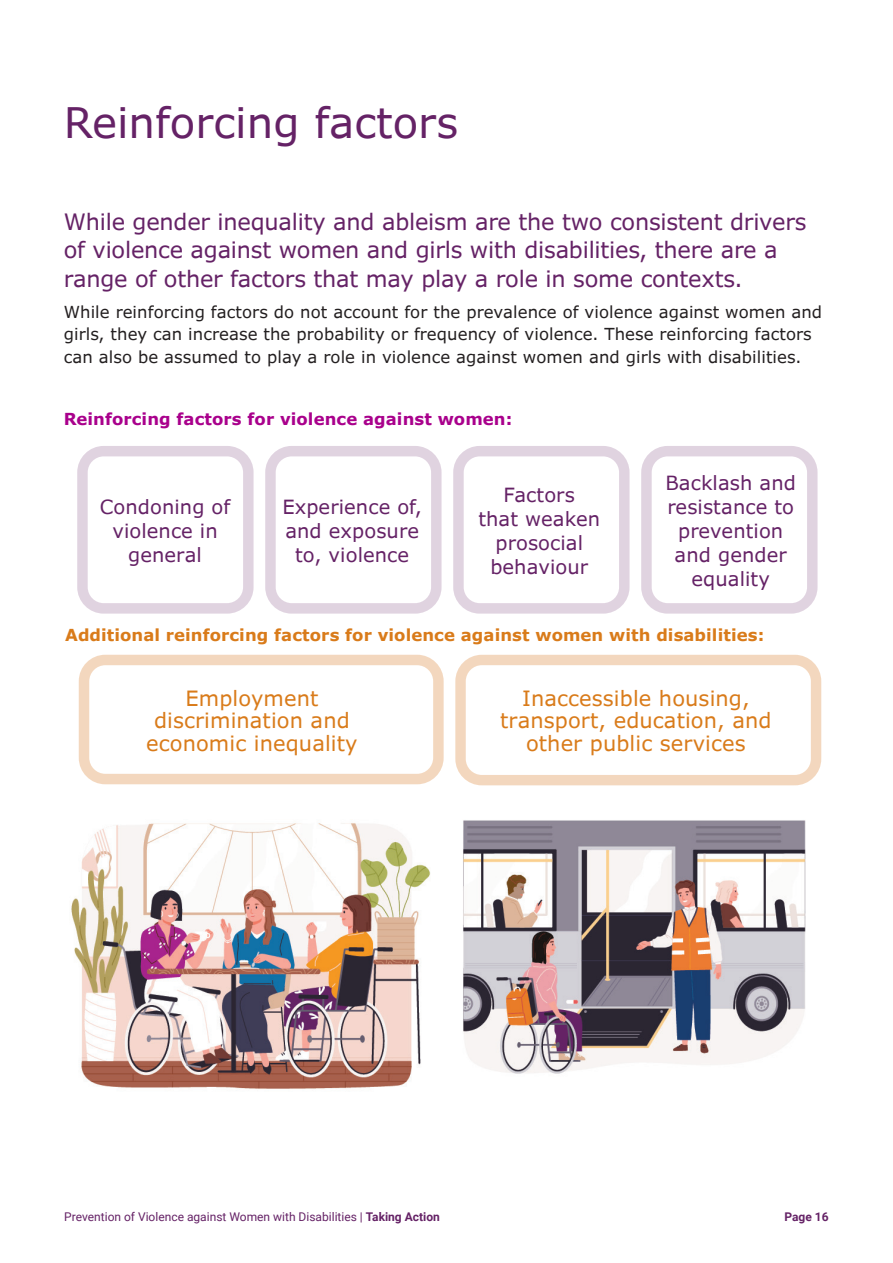
<style>
.page{position:relative;width:893px;height:1263px;background:#fff}
.page>*{position:absolute;margin:0;border:0;box-sizing:border-box;transform-origin:0 0}
.Heading_1{font:42px "Verdana Pro";color:#652266}
.Introduction{font:22.5px/28.5px "Verdana Pro";letter-spacing:-.01em;color:#652266}
.Body_copy{font:21px/22.5px "Verdana Pro";letter-spacing:.005em;color:#d97b1a;text-align:center}
.Body_copy-no_space{font:19.5px/24px "Verdana Pro";letter-spacing:.005em;color:#652266;text-align:center}
.Body_copy-2{font:16.5px/22.5px "Verdana Pro";letter-spacing:.005em;color:#231f20}
.Table_Heading{font:700 16.5px "Verdana Pro";letter-spacing:.005em;color:#d97b1a}
.Table_Heading-2{font:700 16.5px "Verdana Pro";letter-spacing:.005em;color:#a9008c}
.t1{font:12px "Roboto";color:#652266}
.t2{font:700 12px "Roboto";color:#652266}
.s1{font-weight:700}
</style>
<div class="page">
<div style="left:77px;top:446px;width:177px;height:168px;border:10px solid #652265;border-radius:21px"></div>
<div style="left:265px;top:446px;width:177px;height:168px;border:10px solid #652265;border-radius:21px"></div>
<div style="left:453px;top:446px;width:177px;height:168px;border:10px solid #652265;border-radius:21px"></div>
<div style="left:641px;top:446px;width:176px;height:168px;border:10px solid #652265;border-radius:21px"></div>
<div style="left:79px;top:655px;width:365px;height:129px;border:10px solid #da7c27;border-radius:21px"></div>
<div style="left:455px;top:655px;width:366px;height:130px;border:10px solid #da7c27;border-radius:21px"></div>
<img style="left:71px;top:823px;width:360px;height:266px">
<img style="left:463px;top:820px;width:343px;height:254px">
<p class="Heading_1" style="left:64px;top:96px;width:396px">Reinforcing factors</p>
<p class="Introduction" style="left:64px;top:208px;width:744px">While gender inequality and ableism are the two consistent drivers of violence against women and girls with disabilities, there are a range of other factors that may play a role in some contexts.</p>
<p class="Body_copy-2" style="left:64px;top:301px;width:760px">While reinforcing factors do not account for the prevalence of violence against women and girls, they can increase the probability or frequency of violence. These reinforcing factors can also be assumed to play a role in violence against women and girls with disabilities.</p>
<p class="Table_Heading-2" style="left:64px;top:408px;width:450px">Reinforcing factors for violence against women:</p>
<p class="Body_copy-no_space" style="left:665px;top:471px;width:132px">Backlash and resistance to prevention and gender equality</p>
<p class="Table_Heading" style="left:65px;top:625px;width:701px">Additional reinforcing factors for violence against women with disabilities:</p>
<p class="Body_copy-no_space" style="left:504px;top:483px;width:73px">Factors</p>
<p class="Body_copy-no_space" style="left:478px;top:507px;width:123px">that weaken prosocial behaviour</p>
<p class="Body_copy-no_space" style="left:100px;top:495px;width:132px">Condoning of violence in general</p>
<p class="Body_copy-no_space" style="left:282px;top:495px;width:141px">Experience of, and exposure to, violence</p>
<p class="Body_copy" style="left:146px;top:687px;width:213px">Employment discrimination and economic inequality</p>
<p class="Body_copy" style="left:500px;top:687px;width:273px">Inaccessible housing, transport, education, and other public services</p>
<p class="t1" style="left:64px;top:1208px;width:377px">Prevention of Violence against Women with Disabilities | <span class="s1">Taking Action</span></p>
<p class="t2" style="left:784px;top:1208px;width:46px">Page 16</p>
</div>
